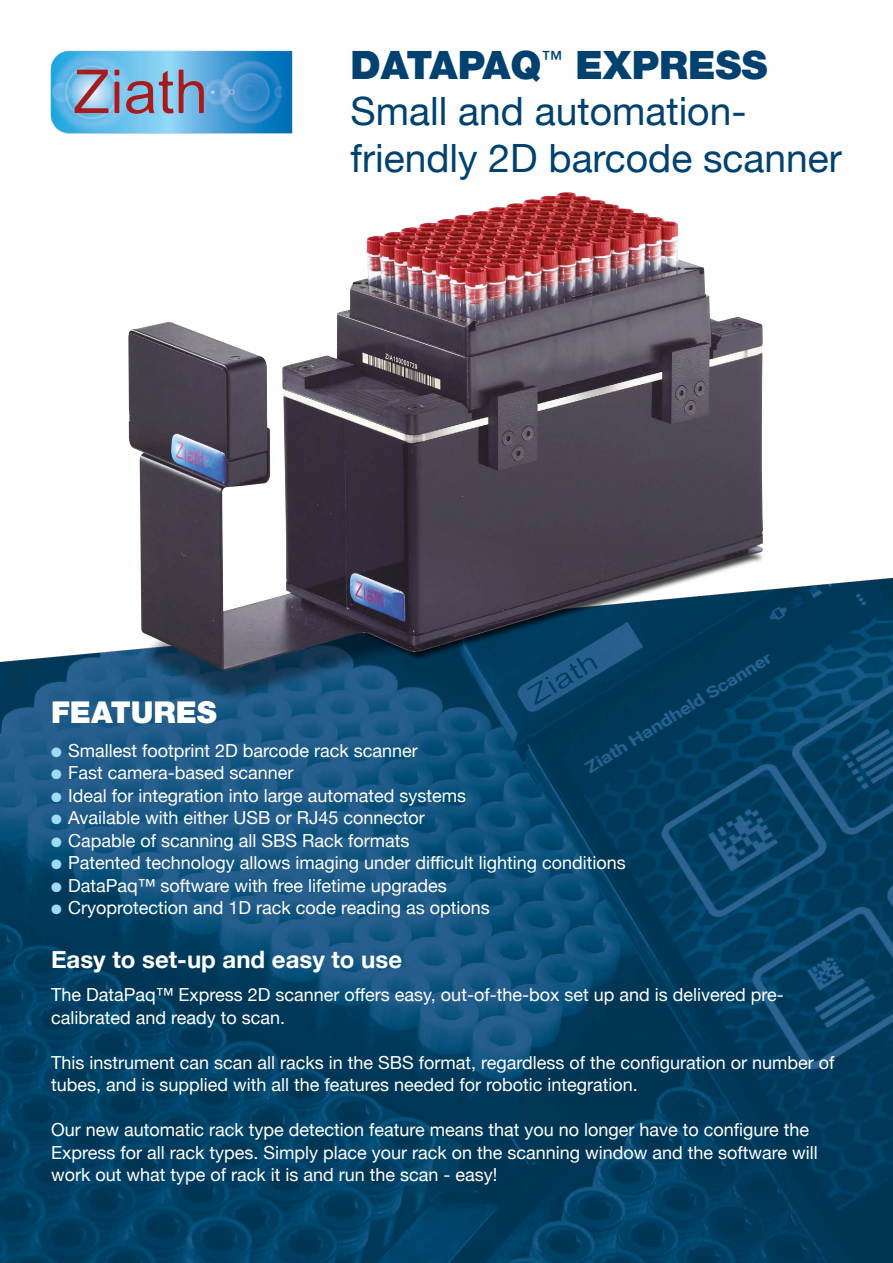
<style>
.page{position:relative;width:893px;height:1263px;background:#fff}
.page>*{position:absolute;margin:0;border:0;box-sizing:border-box;transform-origin:0 0}
.t1{font:39px/46.5px "Helvetica Neue";color:#004170}
.t2{font:900 39px "Helvetica 95";color:#004170}
.t3{font:900 30px "Helvetica 95";color:#fff}
.t4{font:700 24px "Helvetica Neue";color:#fff}
.t5{font:18px/22.5px "Helvetica Neue";color:#fff}
.s1{color:#a1daf8}
</style>
<div class="page">
<img style="left:0;top:51px;width:893px;height:1212px">
<svg style="left:763px;top:506px;width:11px;height:144px"></svg>
<div style="left:142px;top:605px;width:277px;height:98px;background:#000;opacity:.4"></div>
<img style="left:128px;top:192px;width:635px;height:479px">
<img style="left:50px;top:50px;width:242px;height:83px">
<h1 class="t2" style="left:351px;top:42px;width:418px">DATAPAQ<sup>™</sup> EXPRESS</h1>
<h1 class="t1" style="left:351px;top:90px;width:493px">Small and automation&shy;friendly 2D barcode scanner</h1>
<h2 class="t3" style="left:51px;top:695px;width:167px">FEATURES</h2>
<p class="t5" style="left:51px;top:740px;width:368px"><span class="s1">●</span> Smallest footprint 2D barcode rack scanner</p>
<p class="t5" style="left:51px;top:762px;width:244px"><span class="s1">●</span> Fast camera-based scanner</p>
<p class="t5" style="left:51px;top:785px;width:417px"><span class="s1">●</span> Ideal for integration into large automated systems</p>
<p class="t5" style="left:51px;top:807px;width:375px"><span class="s1">●</span> Available with either USB or RJ45 connector</p>
<p class="t5" style="left:51px;top:830px;width:360px"><span class="s1">●</span> Capable of scanning all SBS Rack formats</p>
<p class="t5" style="left:51px;top:852px;width:576px"><span class="s1">●</span> Patented technology allows imaging under difficult lighting conditions</p>
<p class="t5" style="left:51px;top:875px;width:397px"><span class="s1">●</span> DataPaq™ software with free lifetime upgrades</p>
<p class="t5" style="left:51px;top:897px;width:440px"><span class="s1">●</span> Cryoprotection and 1D rack code reading as options</p>
<h3 class="t4" style="left:51px;top:941px;width:353px">Easy to set-up and easy to use</h3>
<p class="t5" style="left:51px;top:984px;width:734px">The DataPaq™ Express 2D scanner offers easy, out-of-the-box set up and is delivered pre&shy;calibrated and ready to scan.</p>
<p class="t5" style="left:51px;top:1052px;width:785px">This instrument can scan all racks in the SBS format, regardless of the configuration or number of tubes, and is supplied with all the features needed for robotic integration.</p>
<p class="t5" style="left:51px;top:1119px;width:768px">Our new automatic rack type detection feature means that you no longer have to configure the<br>Express for all rack types. Simply place your rack on the scanning window and the software will work out what type of rack it is and run the scan - easy!</p>
</div>
